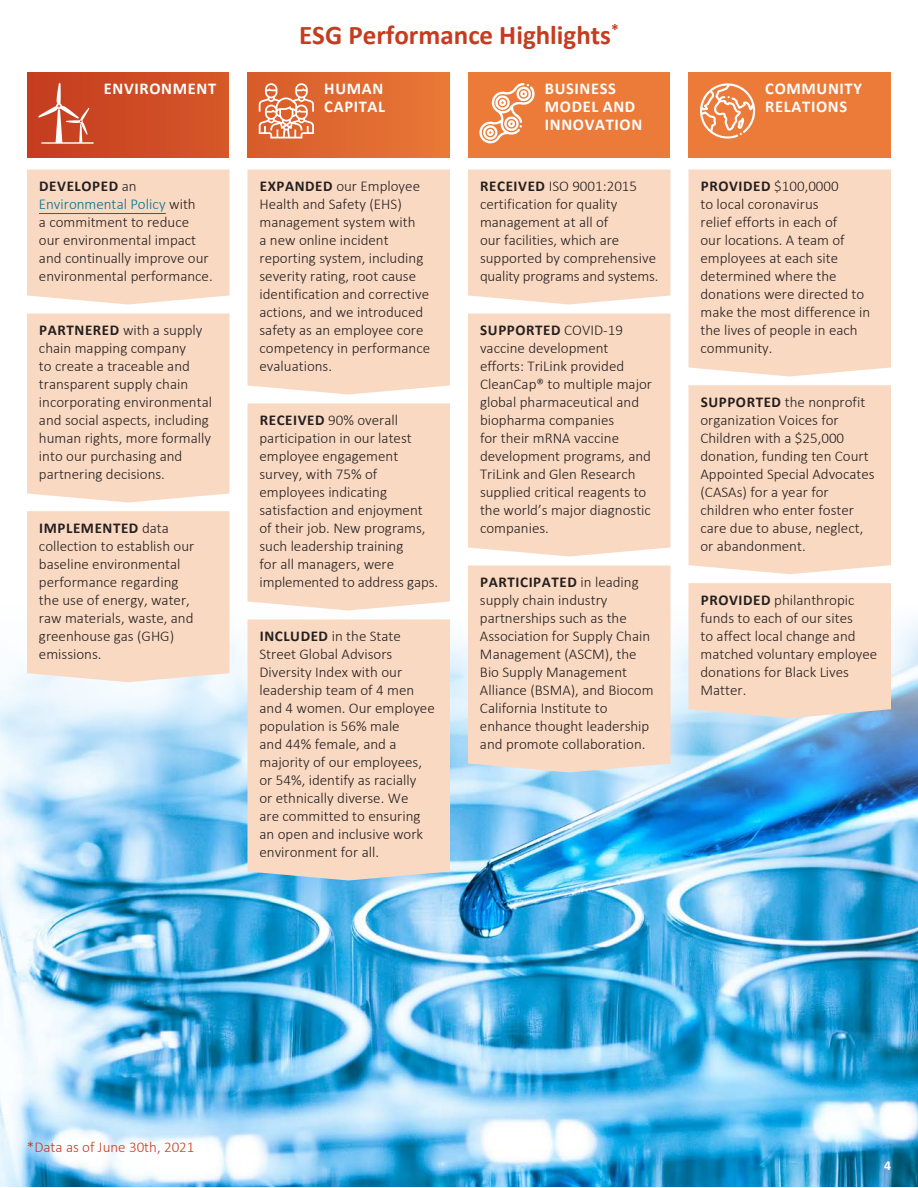
<style>
.page{position:relative;width:918px;height:1188px;background:#fff}
.page>*{position:absolute;margin:0;border:0;box-sizing:border-box;transform-origin:0 0}
.t1{font:700 27px "Calibri";color:#c53c20}
.t2{font:700 16.5px/18px "Calibri";letter-spacing:.04em;color:#fff}
.t3{font:300 15px/18px "Calibri";color:#231f20}
.t4{font:300 15px "Calibri";color:#c53c20}
.t5{font:700 13.5px "Calibri";color:#fff}
.s1{font-weight:700}
.s2{color:#007099}
</style>
<div class="page">
<svg style="left:27px;top:72px;width:864px;height:86px;background:#e26b32"></svg>
<div style="left:230px;top:70px;width:18px;height:92px;background:#fff"></div>
<div style="left:450px;top:70px;width:18px;height:92px;background:#fff"></div>
<div style="left:670px;top:70px;width:18px;height:92px;background:#fff"></div>
<img style="left:0;top:822px;width:918px;height:365px">
<img style="left:0;top:339px;width:918px;height:483px">
<div style="left:27px;top:169px;width:203px;height:135px;background:#fad9c2"></div>
<hr style="left:39px;top:213px;width:127px;height:1px;background:#007099">
<div style="left:27px;top:313px;width:203px;height:189px;background:#fad9c2"></div>
<div style="left:27px;top:511px;width:203px;height:171px;background:#fad9c2"></div>
<div style="left:688px;top:169px;width:203px;height:207px;background:#fad9c2"></div>
<div style="left:688px;top:583px;width:203px;height:135px;background:#fad9c2"></div>
<div style="left:688px;top:385px;width:203px;height:189px;background:#fad9c2"></div>
<div style="left:248px;top:169px;width:202px;height:225px;background:#fad9c2"></div>
<div style="left:248px;top:403px;width:202px;height:207px;background:#fad9c2"></div>
<div style="left:248px;top:619px;width:202px;height:261px;background:#fad9c2"></div>
<div style="left:468px;top:169px;width:202px;height:135px;background:#fad9c2"></div>
<div style="left:468px;top:313px;width:202px;height:243px;background:#fad9c2"></div>
<div style="left:468px;top:565px;width:202px;height:207px;background:#fad9c2"></div>
<svg style="left:699px;top:83px;width:57px;height:56px"></svg>
<svg style="left:259px;top:83px;width:55px;height:55px"></svg>
<svg style="left:38px;top:83px;width:56px;height:61px;background:#d06045"></svg>
<svg style="left:479px;top:83px;width:56px;height:60px"></svg>
<p class="t2" style="left:104px;top:79px;width:114px">ENVIRONMENT</p>
<p class="t3" style="left:39px;top:177px;width:175px"><span class="s1">DEVELOPED</span> an<br><span class="s2">Environmental Policy</span> with<br>a commitment to reduce our environmental impact and continually improve our environmental performance.</p>
<p class="t3" style="left:39px;top:321px;width:175px"><span class="s1">PARTNERED</span> with a supply chain mapping company<br>to create a traceable and transparent supply chain incorporating environmental and social aspects, including human rights, more formally into our purchasing and partnering decisions.</p>
<p class="t3" style="left:39px;top:519px;width:157px"><span class="s1">IMPLEMENTED</span> data collection to establish our baseline environmental performance regarding the use of energy, water, raw materials, waste, and greenhouse gas (GHG) emissions.</p>
<h1 class="t1" style="left:299px;top:16px;width:321px">ESG Performance Highlights<sup>*</sup></h1>
<p class="t2" style="left:324px;top:79px;width:62px">HUMAN<br>CAPITAL</p>
<p class="t3" style="left:260px;top:177px;width:172px"><span class="s1">EXPANDED</span> our Employee<br>Health and Safety (EHS) management system with<br>a new online incident reporting system, including severity rating, root cause identification and corrective actions, and we introduced safety as an employee core competency in performance evaluations.</p>
<p class="t3" style="left:260px;top:411px;width:180px"><span class="s1">RECEIVED</span> 90% overall participation in our latest employee engagement survey, with 75% of employees indicating satisfaction and enjoyment of their job. New programs, such leadership training<br>for all managers, were implemented to address gaps.</p>
<p class="t3" style="left:260px;top:627px;width:177px"><span class="s1">INCLUDED</span> in the State<br>Street Global Advisors<br>Diversity Index with our leadership team of 4 men and 4 women. Our employee population is 56% male<br>and 44% female, and a majority of our employees, or 54%, identify as racially<br>or ethnically diverse. We<br>are committed to ensuring an open and inclusive work environment for all.</p>
<p class="t2" style="left:545px;top:79px;width:99px">BUSINESS<br>MODEL AND<br>INNOVATION</p>
<p class="t3" style="left:480px;top:177px;width:180px"><span class="s1">RECEIVED</span> ISO 9001:2015 certification for quality management at all of<br>our facilities, which are supported by comprehensive quality programs and systems.</p>
<p class="t3" style="left:480px;top:321px;width:174px"><span class="s1">SUPPORTED</span> COVID-19 vaccine development efforts: TriLink provided<br>CleanCap® to multiple major global pharmaceutical and biopharma companies<br>for their mRNA vaccine development programs, and<br>TriLink and Glen Research supplied critical reagents to the world’s major diagnostic companies.</p>
<p class="t3" style="left:480px;top:573px;width:175px"><span class="s1">PARTICIPATED</span> in leading supply chain industry partnerships such as the<br>Association for Supply Chain<br>Management (ASCM), the<br>Bio Supply Management<br>Alliance (BSMA), and Biocom<br>California Institute to enhance thought leadership and promote collaboration.</p>
<p class="t2" style="left:765px;top:79px;width:98px">COMMUNITY<br>RELATIONS</p>
<p class="t3" style="left:701px;top:177px;width:171px"><span class="s1">PROVIDED</span> $100,0000<br>to local coronavirus<br>relief efforts in each of<br>our locations. A team of employees at each site determined where the donations were directed to make the most difference in the lives of people in each community.</p>
<p class="t3" style="left:701px;top:393px;width:176px"><span class="s1">SUPPORTED</span> the nonprofit organization Voices for<br>Children with a $25,000 donation, funding ten Court<br>Appointed Special Advocates (CASAs) for a year for children who enter foster care due to abuse, neglect, or abandonment.</p>
<p class="t3" style="left:701px;top:591px;width:178px"><span class="s1">PROVIDED</span> philanthropic funds to each of our sites<br>to affect local change and matched voluntary employee donations for Black Lives<br>Matter.</p>
<p class="t4" style="left:27px;top:1138px;width:169px">*Data as of June 30th, 2021</p>
<p class="t5" style="left:884px;top:1156px;width:8px">4</p>
</div>
